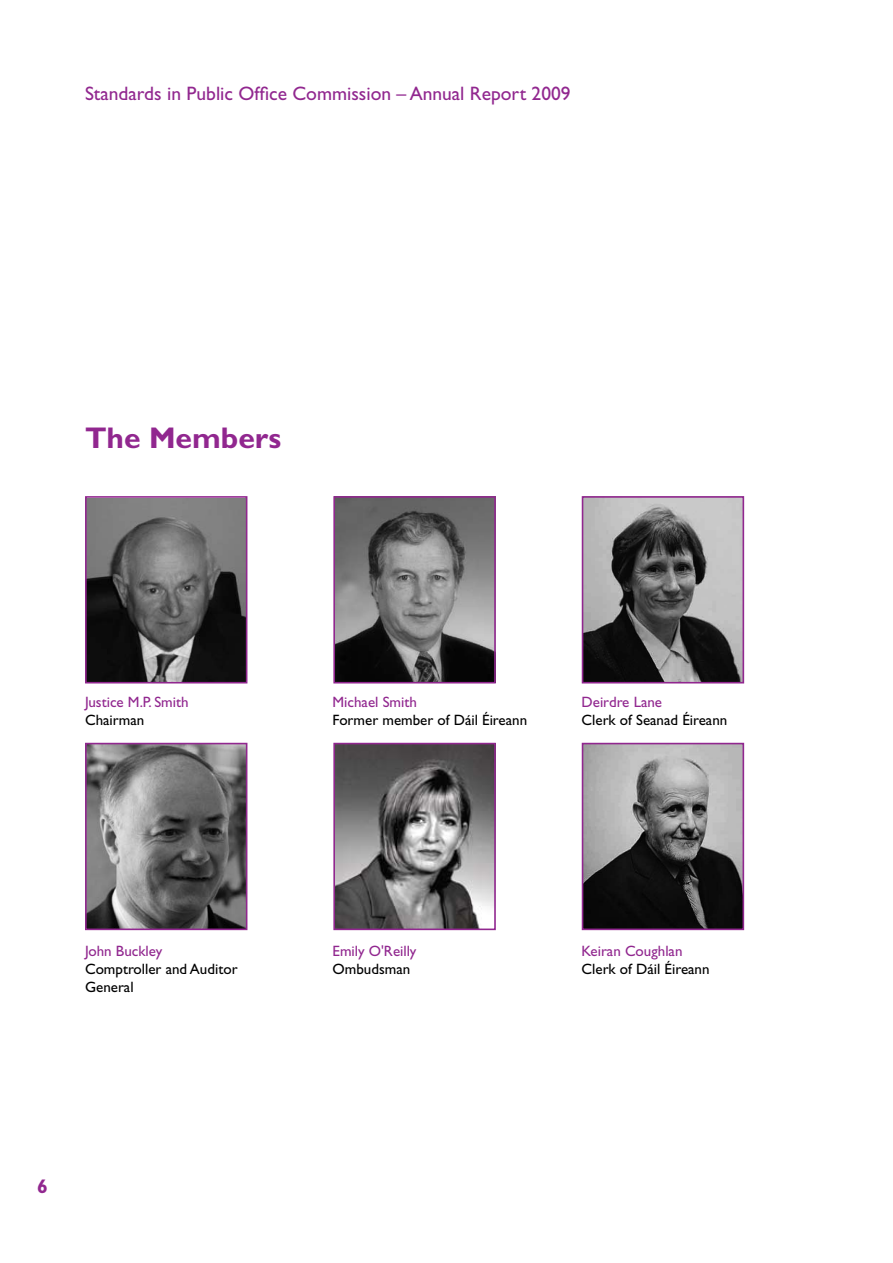
<style>
.page{position:relative;width:893px;height:1263px;background:#fff}
.page>*{position:absolute;margin:0;border:0;box-sizing:border-box;transform-origin:0 0}
.t1{font:700 30px "Gill Sans";color:#91278f}
.t2{font:19.5px "Gill Sans";color:#91278f}
.t3{font:700 19.5px "Gill Sans";color:#91278f}
.t4{font:15px "Gill Sans";color:#000}
.t5{font:15px "Gill Sans";color:#91278f}
</style>
<div class="page">
<img style="left:88px;top:499px;width:156px;height:181px">
<div style="left:85px;top:496px;width:162px;height:187px;border:2px solid #91278f"></div>
<img style="left:88px;top:746px;width:156px;height:181px">
<div style="left:85px;top:743px;width:162px;height:187px;border:2px solid #91278f"></div>
<img style="left:336px;top:499px;width:157px;height:181px">
<div style="left:333px;top:496px;width:163px;height:187px;border:2px solid #91278f"></div>
<img style="left:585px;top:499px;width:156px;height:181px">
<div style="left:582px;top:496px;width:162px;height:187px;border:2px solid #91278f"></div>
<img style="left:336px;top:746px;width:157px;height:181px">
<div style="left:333px;top:743px;width:163px;height:187px;border:2px solid #91278f"></div>
<img style="left:585px;top:746px;width:156px;height:181px">
<div style="left:582px;top:743px;width:162px;height:187px;border:2px solid #91278f"></div>
<h2 class="t2" style="left:85px;top:82px;width:487px">Standards in Public Office Commission – Annual Report 2009</h2>
<h1 class="t1" style="left:85px;top:420px;width:198px">The Members</h1>
<p class="t5" style="left:85px;top:693px;width:105px">Justice M.P. Smith</p>
<p class="t5" style="left:333px;top:693px;width:86px">Michael Smith</p>
<p class="t5" style="left:582px;top:693px;width:82px">Deirdre Lane</p>
<p class="t4" style="left:85px;top:711px;width:61px">Chairman</p>
<p class="t4" style="left:333px;top:711px;width:196px">Former member of Dáil Éireann</p>
<p class="t4" style="left:582px;top:711px;width:147px">Clerk of Seanad Éireann</p>
<p class="t5" style="left:85px;top:942px;width:79px">John Buckley</p>
<p class="t5" style="left:333px;top:942px;width:85px">Emily O'Reilly</p>
<p class="t5" style="left:582px;top:942px;width:102px">Keiran Coughlan</p>
<p class="t4" style="left:85px;top:960px;width:154px">Comptroller and Auditor</p>
<p class="t4" style="left:333px;top:960px;width:79px">Ombudsman</p>
<p class="t4" style="left:582px;top:960px;width:129px">Clerk of Dáil Éireann</p>
<p class="t4" style="left:85px;top:978px;width:50px">General</p>
<h2 class="t3" style="left:37px;top:1174px;width:12px">6</h2>
</div>
